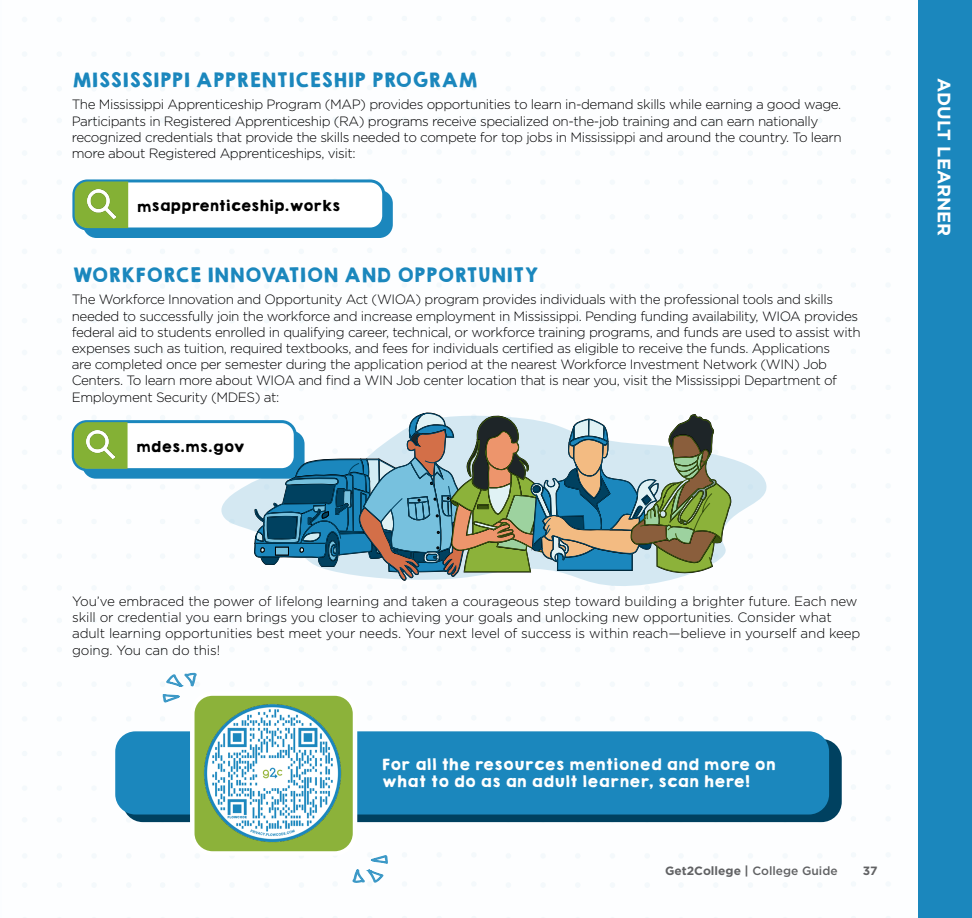
<style>
.page{position:relative;width:972px;height:918px;background:#fff}
.page>*{position:absolute;margin:0;border:0;box-sizing:border-box;transform-origin:0 0}
.t1{font:18px "KGHAPPY Solid";color:#1b87bd}
.t2{font:700 18px "Gotham";color:#fff}
.t3{font:14.25px/17.1px "KGHAPPY Solid";color:#fff}
.t4{font:300 13.5px/16.2px "Gotham";letter-spacing:-.03em;color:#000}
.t5{font:300 13.5px/16.2px "Gotham";letter-spacing:-.01em;color:#000}
.t6{font:13.5px "KGHAPPY Solid";letter-spacing:-.015em;color:#000}
.t7{font:700 12px "Gotham";color:#616264}
.s1{font-weight:500}
</style>
<div class="page">
<img style="left:22px;top:16px;width:868px;height:902px">
<div style="left:918px;top:0;width:54px;height:918px;background:#1b87bd"></div>
<div style="left:83px;top:190px;width:310px;height:48px;background:#1b87bd;border-radius:14px"></div>
<div style="left:74px;top:181px;width:310px;height:48px;background:#fff;border-radius:14px"></div>
<div style="left:72px;top:179px;width:313px;height:52px;border:3px solid #1b87bd;border-radius:14px"></div>
<svg style="left:75px;top:181px;width:53px;height:47px;background:#81b03e"></svg>
<img style="left:87px;top:190px;width:28px;height:28px">
<svg style="left:220px;top:414px;width:549px;height:173px"></svg>
<div style="left:82px;top:431px;width:223px;height:48px;background:#1b87bd;border-radius:14px"></div>
<div style="left:73px;top:422px;width:222px;height:48px;background:#fff;border-radius:14px"></div>
<div style="left:72px;top:420px;width:225px;height:51px;border:3px solid #1b87bd;border-radius:14px"></div>
<svg style="left:74px;top:422px;width:54px;height:47px;background:#83b140"></svg>
<img style="left:87px;top:431px;width:28px;height:28px">
<svg style="left:254px;top:412px;width:477px;height:169px"></svg>
<div style="left:123px;top:739px;width:719px;height:83px;background:#004160;border-radius:20px"></div>
<svg style="left:351px;top:815px;width:39px;height:88px"></svg>
<svg style="left:161px;top:660px;width:36px;height:71px"></svg>
<div style="left:115px;top:731px;width:714px;height:84px;background:#1b87bd;border-radius:20px"></div>
<div style="left:192px;top:694px;width:163px;height:159px;background:#8cb23a;border-radius:20px"></div>
<div style="left:190px;top:691px;width:167px;height:165px;border:4px solid #fff;border-radius:20px"></div>
<img style="left:204px;top:704px;width:138px;height:139px">
<h1 class="t1" style="left:72px;top:66px;width:407px">MISSISSIPPI APPRENTICESHIP PROGRAM</h1>
<p class="t4" style="left:72px;top:96px;width:772px">The Mississippi Apprenticeship Program (MAP) provides opportunities to learn in-demand skills while earning a good wage.<br>Participants in Registered Apprenticeship (RA) programs receive specialized on-the-job training and can earn nationally recognized credentials that provide the skills needed to compete for top jobs in Mississippi and around the country. To learn more about Registered Apprenticeships, visit:</p>
<p class="t6" style="left:136px;top:195px;width:205px">msapprenticeship.works</p>
<h1 class="t1" style="left:72px;top:261px;width:468px">WORKFORCE INNOVATION AND OPPORTUNITY</h1>
<p class="t4" style="left:72px;top:291px;width:790px">The Workforce Innovation and Opportunity Act (WIOA) program provides individuals with the professional tools and skills needed to successfully join the workforce and increase employment in Mississippi. Pending funding availability, WIOA provides federal aid to students enrolled in qualifying career, technical, or workforce training programs, and funds are used to assist with expenses such as tuition, required textbooks, and fees for individuals certified as eligible to receive the funds. Applications<br>are completed once per semester during the application period at the nearest Workforce Investment Network (WIN) Job Centers. To learn more about WIOA and find a WIN Job center location that is near you, visit the Mississippi Department of Employment Security (MDES) at:</p>
<p class="t6" style="left:136px;top:436px;width:110px">mdes.ms.gov</p>
<p class="t5" style="left:72px;top:593px;width:790px">You’ve embraced the power of lifelong learning and taken a courageous step toward building a brighter future. Each new skill or credential you earn brings you closer to achieving your goals and unlocking new opportunities. Consider what adult learning opportunities best meet your needs. Your next level of success is within reach—believe in yourself and keep going. You can do this!</p>
<p class="t3" style="left:381px;top:756px;width:396px">For all the resources mentioned and more on what to do as an adult learner, scan here!</p>
<p class="t7" style="left:665px;top:864px;width:174px">Get2College | <span class="s1">College Guide</span></p>
<p class="t7" style="left:863px;top:864px;width:16px">37</p>
<h1 class="t2" style="left:955px;top:78px;width:160px;rotate:90deg">ADULT LEARNER</h1>
</div>
